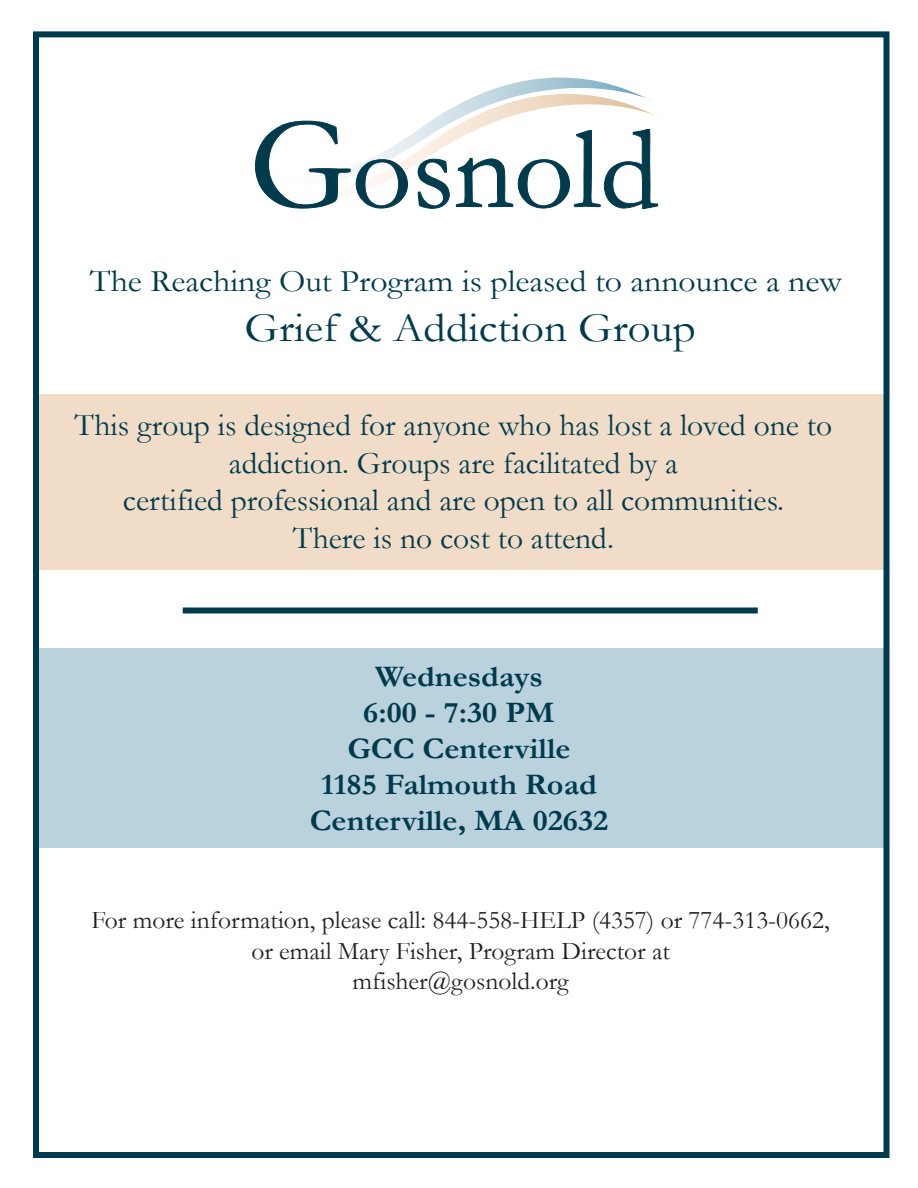
<style>
.page{position:relative;width:918px;height:1188px;background:#fff}
.page>*{position:absolute;margin:0;border:0;box-sizing:border-box;transform-origin:0 0}
.t1{font:42px "Garamond";color:#003b4d;scale:1.07 1}
.t2{font:31.5px/37.8px "Garamond";color:#003b4d;text-align:center}
.t3{font:31.5px "Garamond";color:#003b4d;scale:1.07 1}
.t4{font:700 30px/36px "Garamond";color:#003b4d;text-align:center;scale:1.07 1}
.t5{font:25.5px/30.6px "Garamond";color:#231f20;text-align:center}
</style>
<div class="page">
<div style="left:37px;top:648px;width:848px;height:200px;background:#b9d2dd"></div>
<div style="left:37px;top:394px;width:849px;height:176px;background:#f0dcc7"></div>
<div style="left:183px;top:608px;width:575px;height:6px;background:#003b4d"></div>
<svg style="left:299px;top:77px;width:354px;height:129px"></svg>
<svg style="left:418px;top:159px;width:32px;height:50px"></svg>
<svg style="left:456px;top:129px;width:202px;height:81px"></svg>
<svg style="left:255px;top:121px;width:153px;height:88px"></svg>
<div style="left:33px;top:31px;width:857px;height:1127px;border:6px solid #003b4d"></div>
<p class="t3" style="left:90px;top:260px;width:704px">The Reaching Out Program is pleased to announce a new</p>
<h1 class="t1" style="left:245px;top:300px;width:423px">Grief &amp; Addiction Group</h1>
<p class="t2" style="left:75px;top:405px;width:759px">This group is designed for anyone who has lost a loved one to addiction. Groups are facilitated by a<br>certified professional and are open to all communities.<br>There is no cost to attend.</p>
<p class="t4" style="left:310px;top:658px;width:280px">Wednesdays<br>6:00 - 7:30 PM<br>GCC Centerville<br>1185 Falmouth Road<br>Centerville, MA 02632</p>
<p class="t5" style="left:92px;top:904px;width:740px">For more information, please call: 844-558-HELP (4357) or 774-313-0662, or email Mary Fisher, Program Director at<br>mfisher@gosnold.org</p>
</div>
